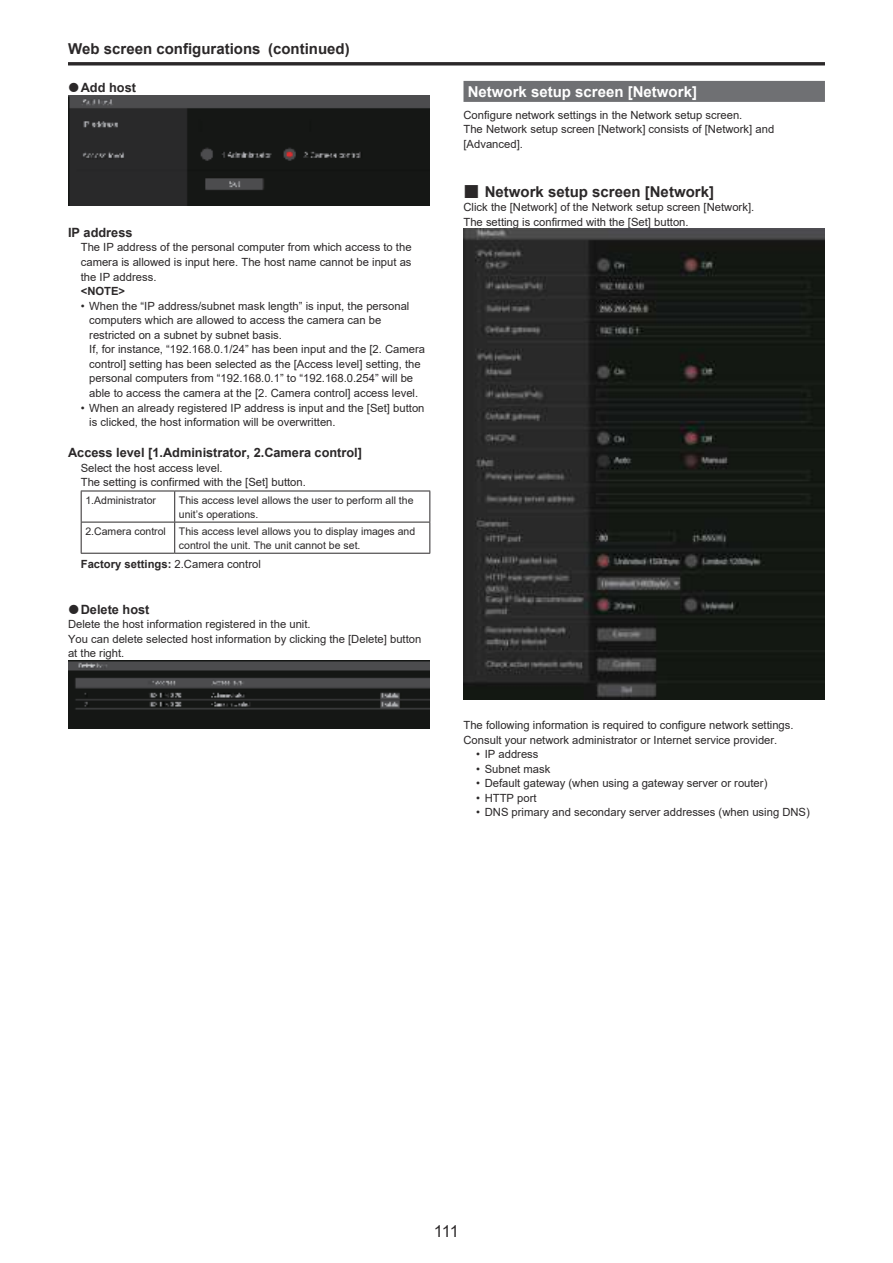
<style>
.page{position:relative;width:893px;height:1263px;background:#fff}
.page>*{position:absolute;margin:0;border:0;box-sizing:border-box;transform-origin:0 0}
.t1{font:16.5px "Arial";color:#2b2829}
.t2{font:700 15px "Arial";color:#2b2829}
.t3{font:700 15px "Arial";color:#fff}
.t4{font:700 12.75px "Arial";color:#2b2829}
.t5{font:11.25px/14.5px "Arial";color:#2b2829}
.t6{font:700 11.25px "Arial";color:#2b2829}
.t7{font:10.5px/13.6px "Arial";color:#2b2829}
.s1{font-weight:400}
</style>
<div class="page">
<div style="left:463px;top:81px;width:362px;height:21px;background:#6f7073"></div>
<img style="left:463px;top:229px;width:362px;height:471px">
<img style="left:68px;top:95px;width:361px;height:111px">
<hr style="left:81px;top:491px;width:94px;height:1px;background:#2b2829">
<hr style="left:81px;top:491px;width:1px;height:31px;background:#2b2829">
<hr style="left:175px;top:491px;width:255px;height:1px;background:#2b2829">
<hr style="left:174px;top:491px;width:1px;height:31px;background:#2b2829">
<hr style="left:429px;top:491px;width:1px;height:31px;background:#2b2829">
<hr style="left:81px;top:522px;width:94px;height:1px;background:#2b2829">
<hr style="left:81px;top:522px;width:1px;height:31px;background:#2b2829">
<hr style="left:175px;top:522px;width:255px;height:1px;background:#2b2829">
<hr style="left:174px;top:522px;width:1px;height:31px;background:#2b2829">
<hr style="left:429px;top:522px;width:1px;height:31px;background:#2b2829">
<hr style="left:81px;top:553px;width:94px;height:1px;background:#2b2829">
<hr style="left:175px;top:553px;width:255px;height:1px;background:#2b2829">
<img style="left:68px;top:661px;width:361px;height:67px">
<hr style="left:68px;top:62px;width:757px;height:3px;background:#2b2829">
<h2 class="t2" style="left:68px;top:43px;width:283px">Web screen configurations (continued)</h2>
<p class="t4" style="left:81px;top:82px;width:57px">Add host</p>
<p class="t4" style="left:68px;top:228px;width:66px">IP address</p>
<p class="t5" style="left:81px;top:241px;width:332px;text-align:justify">The IP address of the personal computer from which access to the camera is allowed is input here. The host name cannot be input as the IP address.</p>
<p class="t6" style="left:81px;top:287px;width:46px">&lt;NOTE&gt;</p>
<p class="t5" style="left:89px;top:299px;width:337px;text-indent:-9px">• When the “IP address/subnet mask length” is input, the personal computers which are allowed to access the camera can be restricted on a subnet by subnet basis.<br>If, for instance, “192.168.0.1/24” has been input and the [2. Camera control] setting has been selected as the [Access level] setting, the personal computers from “192.168.0.1” to “192.168.0.254” will be able to access the camera at the [2. Camera control] access level.</p>
<p class="t5" style="left:89px;top:401px;width:337px;text-indent:-9px">• When an already registered IP address is input and the [Set] button is clicked, the host information will be overwritten.</p>
<p class="t4" style="left:68px;top:448px;width:296px">Access level [1.Administrator, 2.Camera control]</p>
<p class="t5" style="left:81px;top:461px;width:227px">Select the host access level.<br>The setting is confirmed with the [Set] button.</p>
<p class="t7" style="left:85px;top:494px;width:72px">1.Administrator</p>
<p class="t7" style="left:179px;top:494px;width:236px">This access level allows the user to perform all the unit’s operations.</p>
<p class="t7" style="left:179px;top:525px;width:238px;text-indent:-94px">2.Camera control This access level allows you to display images and control the unit. The unit cannot be set.</p>
<p class="t6" style="left:81px;top:560px;width:182px">Factory settings: <span class="s1">2.Camera control</span></p>
<p class="t4" style="left:81px;top:604px;width:70px">Delete host</p>
<p class="t5" style="left:68px;top:618px;width:355px">Delete the host information registered in the unit.<br>You can delete selected host information by clicking the [Delete] button at the right.</p>
<h2 class="t3" style="left:468px;top:86px;width:231px">Network setup screen [Network]</h2>
<p class="t5" style="left:463px;top:108px;width:312px">Configure network settings in the Network setup screen.<br>The Network setup screen [Network] consists of [Network] and [Advanced].</p>
<h2 class="t2" style="left:485px;top:186px;width:231px">Network setup screen [Network]</h2>
<p class="t5" style="left:463px;top:201px;width:292px">Click the [Network] of the Network setup screen [Network].<br>The setting is confirmed with the [Set] button.</p>
<p class="t5" style="left:463px;top:718px;width:332px">The following information is required to configure network settings.<br>Consult your network administrator or Internet service provider.</p>
<p class="t5" style="left:476px;top:748px;width:64px">• IP address</p>
<p class="t5" style="left:476px;top:762px;width:76px">• Subnet mask</p>
<p class="t5" style="left:476px;top:777px;width:293px">• Default gateway (when using a gateway server or router)</p>
<p class="t5" style="left:476px;top:791px;width:62px">• HTTP port</p>
<p class="t5" style="left:476px;top:806px;width:335px">• DNS primary and secondary server addresses (when using DNS)</p>
<h1 class="t1" style="left:434px;top:1224px;width:27px">111</h1>
</div>
